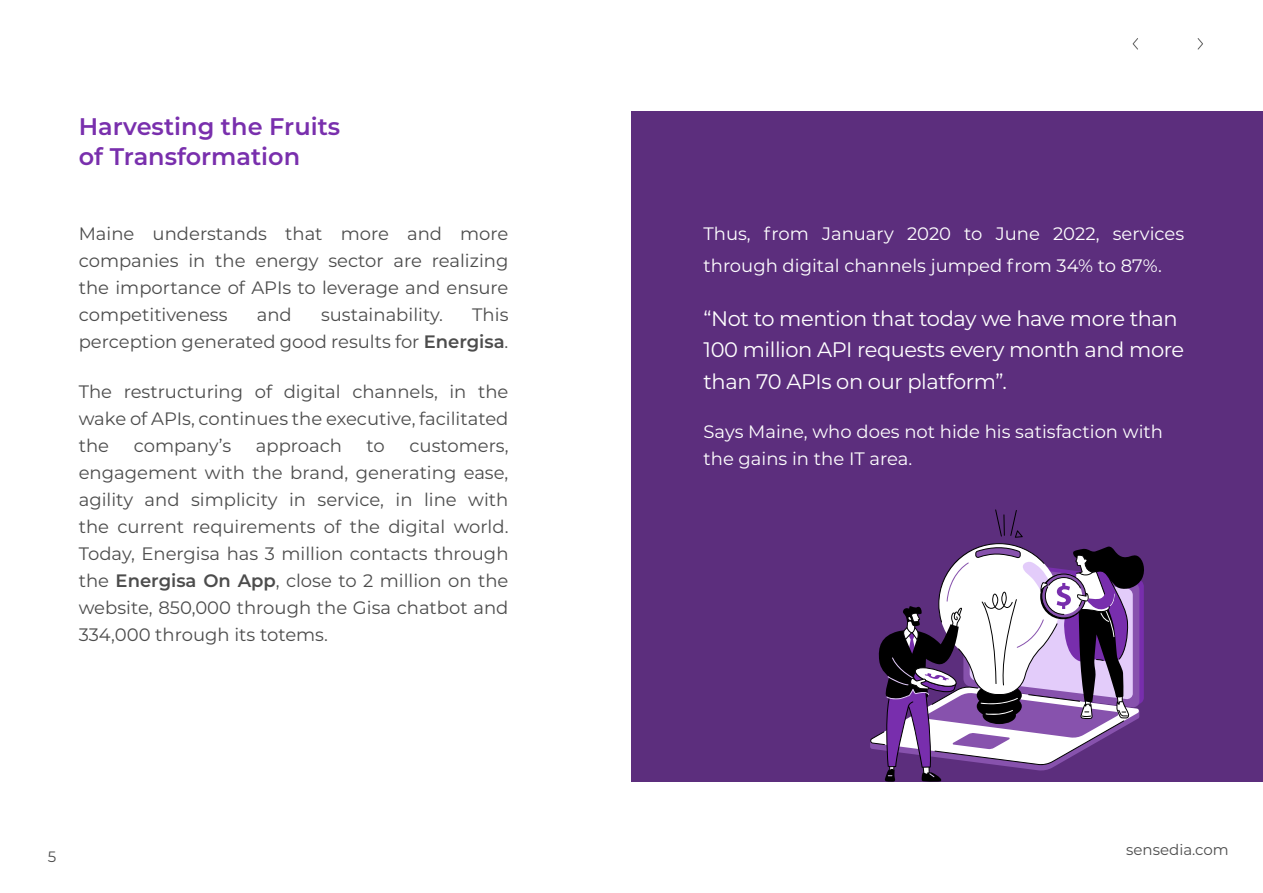
<style>
.page{position:relative;width:1263px;height:893px;background:#fff}
.page>*{position:absolute;margin:0;border:0;box-sizing:border-box;transform-origin:0 0}
.t1{font:600 24px/30px "Montserrat";color:#792fad}
.t2{font:21px/31.5px "Montserrat";letter-spacing:-.02em;color:#fff}
.t3{font:18px/27px "Montserrat";color:#4c4c4c;text-align:justify}
.t4{font:18px/31.5px "Montserrat";color:#fff}
.t5{font:15px "Montserrat";color:#4c4c4c}
.s1{font-weight:600}
</style>
<div class="page">
<svg style="left:1197px;top:38px;width:6px;height:12px"></svg>
<svg style="left:1133px;top:38px;width:5px;height:12px"></svg>
<div style="left:631px;top:111px;width:632px;height:671px;background:#5c2e7d"></div>
<svg style="left:870px;top:509px;width:274px;height:273px"></svg>
<h1 class="t1" style="left:79px;top:110px;width:263px">Harvesting the Fruits of Transformation</h1>
<p class="t3" style="left:79px;top:220px;width:431px">Maine understands that more and more companies in the energy sector are realizing the importance of APIs to leverage and ensure competitiveness</p>
<p class="t3" style="left:79px;top:301px;width:431px;text-align:right">This<br>perception generated good results for <span class="s1">Energisa</span>.</p>
<p class="t3" style="left:79px;top:377px;width:431px">The restructuring of digital channels, in the wake of APIs, continues the executive, facilitated the</p>
<p class="t3" style="left:257px;top:301px;width:37px">and</p>
<p class="t3" style="left:321px;top:301px;width:124px">sustainability.</p>
<p class="t3" style="left:134px;top:431px;width:99px">company’s</p>
<p class="t3" style="left:256px;top:431px;width:88px">approach</p>
<p class="t3" style="left:367px;top:431px;width:20px">to</p>
<p class="t3" style="left:79px;top:431px;width:431px;text-indent:331px">customers, engagement with the brand, generating ease, agility and simplicity in service, in line with the current requirements of the digital world.<br>Today, Energisa has 3 million contacts through the <span class="s1">Energisa On App</span>, close to 2 million on the website, 850,000 through the Gisa chatbot and 334,000 through its totems.</p>
<p class="t5" style="left:48px;top:846px;width:10px">5</p>
<p class="t4" style="left:703px;top:217px;width:482px">Thus, from January 2020 to June 2022, services through digital channels jumped from 34% to 87%.</p>
<p class="t2" style="left:703px;top:302px;width:482px">“Not to mention that today we have more than<br>100 million API requests every month and more than 70 APIs on our platform”.</p>
<p class="t4" style="left:703px;top:418px;width:461px;line-height:27px">Says Maine, who does not hide his satisfaction with the gains in the IT area.</p>
<p class="t5" style="left:1126px;top:839px;width:104px">sensedia.com</p>
</div>
